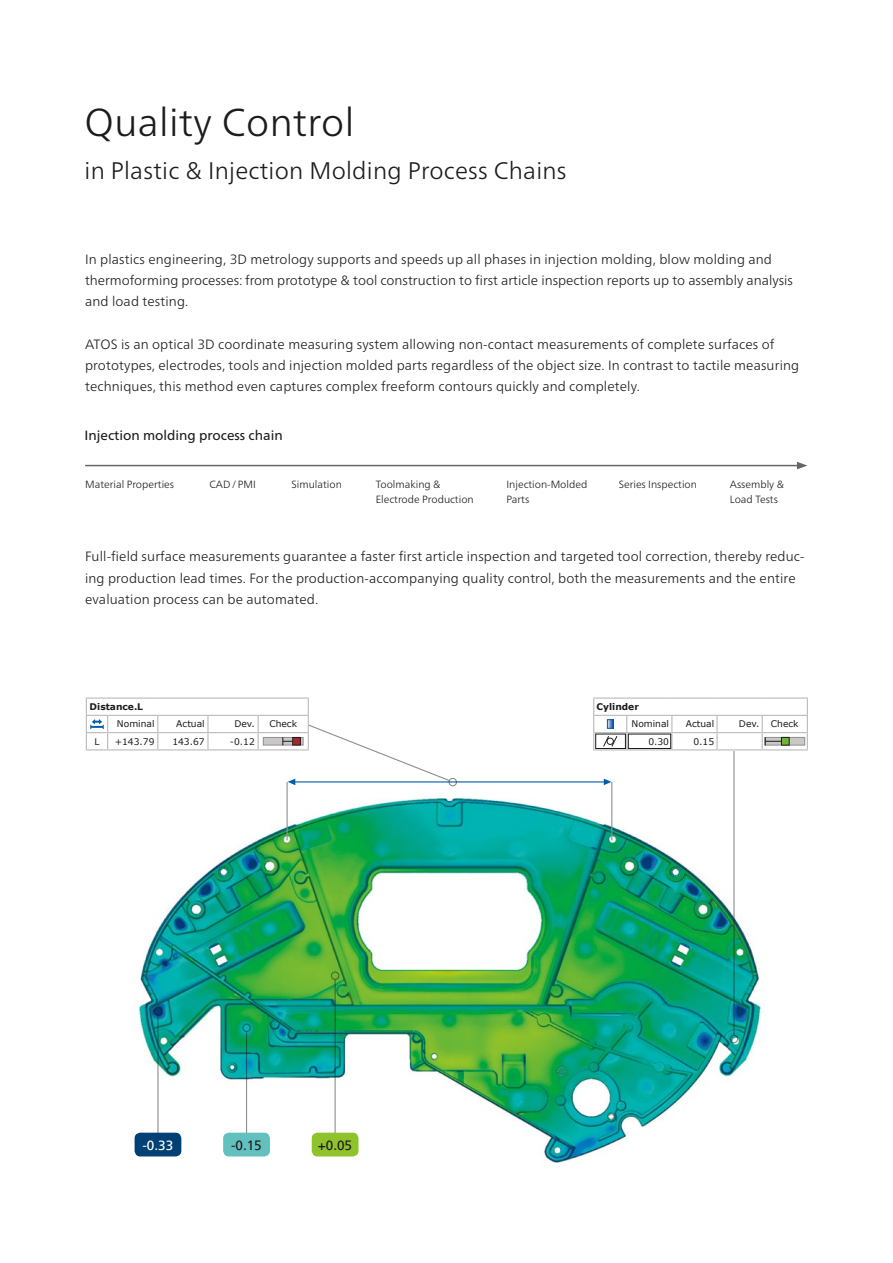
<style>
.page{position:relative;width:893px;height:1263px;background:#fff}
.page>*{position:absolute;margin:0;border:0;box-sizing:border-box;transform-origin:0 0}
.t1{font:300 39px "Frutiger Neue LTW1 G";letter-spacing:.01em;color:#1d1c1d}
.t2{font:300 24px "Frutiger Neue LTW1 G";letter-spacing:.01em;color:#1d1c1d}
.t3{font:300 13.5px/21.3px "Frutiger Neue LTW1 G";letter-spacing:.01em;color:#1d1c1d}
.t4{font:13.5px "Frutiger Neue LTW1 G";color:#1d1c1d}
.t5{font:13.5px "Frutiger LT";color:#1d1c1d}
.t6{font:13.5px "Frutiger LT";color:#fff}
.t7{font:300 10.5px/15px "Frutiger Neue LTW1 G";color:#1d1c1d}
.t8{font:9.15px "Verdana";color:#1d1c1d}
.t9{font:700 9.15px "Verdana";color:#1d1c1d}
</style>
<div class="page">
<img style="left:134px;top:798px;width:627px;height:364px">
<hr style="left:293px;top:781px;width:313px;height:1px;background:#005da7">
<svg style="left:604px;top:779px;width:7px;height:6px"></svg>
<hr style="left:611px;top:782px;width:1px;height:58px;background:#909192">
<hr style="left:287px;top:782px;width:1px;height:58px;background:#909192">
<div style="left:154px;top:1007px;width:8px;height:8px;border:1px solid #1d1c1d;border-radius:50%"></div>
<hr style="left:157px;top:1015px;width:2px;height:125px;background:#1d1c1d">
<div style="left:730px;top:1035px;width:8px;height:8px;border:1px solid #1d1c1d;border-radius:50%"></div>
<hr style="left:733px;top:744px;width:2px;height:291px;background:#1d1c1d">
<div style="left:242px;top:1023px;width:9px;height:9px;border:1px solid #1d1c1d;border-radius:50%"></div>
<hr style="left:246px;top:1032px;width:1px;height:113px;background:#1d1c1d">
<div style="left:331px;top:971px;width:8px;height:9px;border:1px solid #1d1c1d;border-radius:50%"></div>
<hr style="left:335px;top:980px;width:1px;height:165px;background:#1d1c1d">
<div style="left:312px;top:1133px;width:46px;height:23px;background:#8fc22b;border-radius:6px"></div>
<div style="left:223px;top:1133px;width:47px;height:23px;background:#62c1bf;border-radius:6px"></div>
<div style="left:135px;top:1133px;width:46px;height:23px;background:#004175;border-radius:6px"></div>
<hr style="left:593px;top:697px;width:34px;height:2px;background:#babbba">
<hr style="left:627px;top:697px;width:45px;height:2px;background:#babbba">
<hr style="left:672px;top:697px;width:45px;height:2px;background:#babbba">
<hr style="left:717px;top:697px;width:45px;height:2px;background:#babbba">
<hr style="left:762px;top:697px;width:46px;height:2px;background:#babbba">
<svg style="left:593px;top:698px;width:215px;height:52px"></svg>
<hr style="left:86px;top:697px;width:22px;height:2px;background:#babbba">
<hr style="left:108px;top:697px;width:50px;height:2px;background:#babbba">
<hr style="left:158px;top:697px;width:50px;height:2px;background:#babbba">
<hr style="left:208px;top:697px;width:50px;height:2px;background:#babbba">
<hr style="left:258px;top:697px;width:51px;height:2px;background:#babbba">
<svg style="left:86px;top:698px;width:372px;height:88px"></svg>
<hr style="left:85px;top:465px;width:714px;height:1px;background:#656768">
<svg style="left:797px;top:462px;width:10px;height:7px"></svg>
<div style="left:628px;top:734px;width:43px;height:15px;border:1px solid #1d1c1d"></div>
<div style="left:595px;top:734px;width:31px;height:15px;border:1px solid #1d1c1d"></div>
<h1 class="t1" style="left:85px;top:94px;width:271px">Quality Control</h1>
<h2 class="t2" style="left:85px;top:153px;width:484px">in Plastic &amp; Injection Molding Process Chains</h2>
<p class="t3" style="left:85px;top:247px;width:709px">In plastics engineering, 3D metrology supports and speeds up all phases in injection molding, blow molding and thermoforming processes: from prototype &amp; tool construction to first article inspection reports up to assembly analysis and load testing.</p>
<p class="t3" style="left:85px;top:332px;width:716px">ATOS is an optical 3D coordinate measuring system allowing non-contact measurements of complete surfaces of prototypes, electrodes, tools and injection molded parts regardless of the object size. In contrast to tactile measuring techniques, this method even captures complex freeform contours quickly and completely.</p>
<p class="t4" style="left:85px;top:426px;width:200px">Injection molding process chain</p>
<p class="t7" style="left:209px;top:476px;width:48px">CAD / PMI</p>
<p class="t7" style="left:292px;top:476px;width:52px">Simulation</p>
<p class="t7" style="left:376px;top:476px;width:99px">Toolmaking &amp;<br>Electrode Production</p>
<p class="t7" style="left:506px;top:476px;width:82px">Injection-Molded<br>Parts</p>
<p class="t7" style="left:619px;top:476px;width:80px">Series Inspection</p>
<p class="t7" style="left:730px;top:476px;width:56px">Assembly &amp;<br>Load Tests</p>
<p class="t7" style="left:85px;top:476px;width:90px">Material Properties</p>
<p class="t3" style="left:85px;top:545px;width:721px">Full-field surface measurements guarantee a faster first article inspection and targeted tool correction, thereby reduc&shy;ing production lead times. For the production-accompanying quality control, both the measurements and the entire evaluation process can be automated.</p>
<p class="t9" style="left:90px;top:700px;width:55px">Distance.L</p>
<p class="t8" style="left:117px;top:718px;width:39px">Nominal</p>
<p class="t8" style="left:176px;top:718px;width:30px">Actual</p>
<p class="t8" style="left:234px;top:718px;width:22px">Dev.</p>
<p class="t8" style="left:269px;top:718px;width:29px">Check</p>
<p class="t8" style="left:94px;top:735px;width:7px">L</p>
<p class="t8" style="left:115px;top:735px;width:41px">+143.79</p>
<p class="t8" style="left:172px;top:735px;width:34px">143.67</p>
<p class="t8" style="left:230px;top:735px;width:26px">-0.12</p>
<p class="t6" style="left:142px;top:1137px;width:32px">-0.33</p>
<p class="t5" style="left:231px;top:1137px;width:32px">-0.15</p>
<p class="t5" style="left:318px;top:1137px;width:36px">+0.05</p>
<p class="t9" style="left:597px;top:700px;width:44px">Cylinder</p>
<p class="t8" style="left:631px;top:718px;width:39px">Nominal</p>
<p class="t8" style="left:686px;top:718px;width:30px">Actual</p>
<p class="t8" style="left:739px;top:718px;width:22px">Dev.</p>
<p class="t8" style="left:771px;top:718px;width:29px">Check</p>
<p class="t8" style="left:648px;top:735px;width:22px">0.30</p>
<p class="t8" style="left:693px;top:735px;width:22px">0.15</p>
</div>
